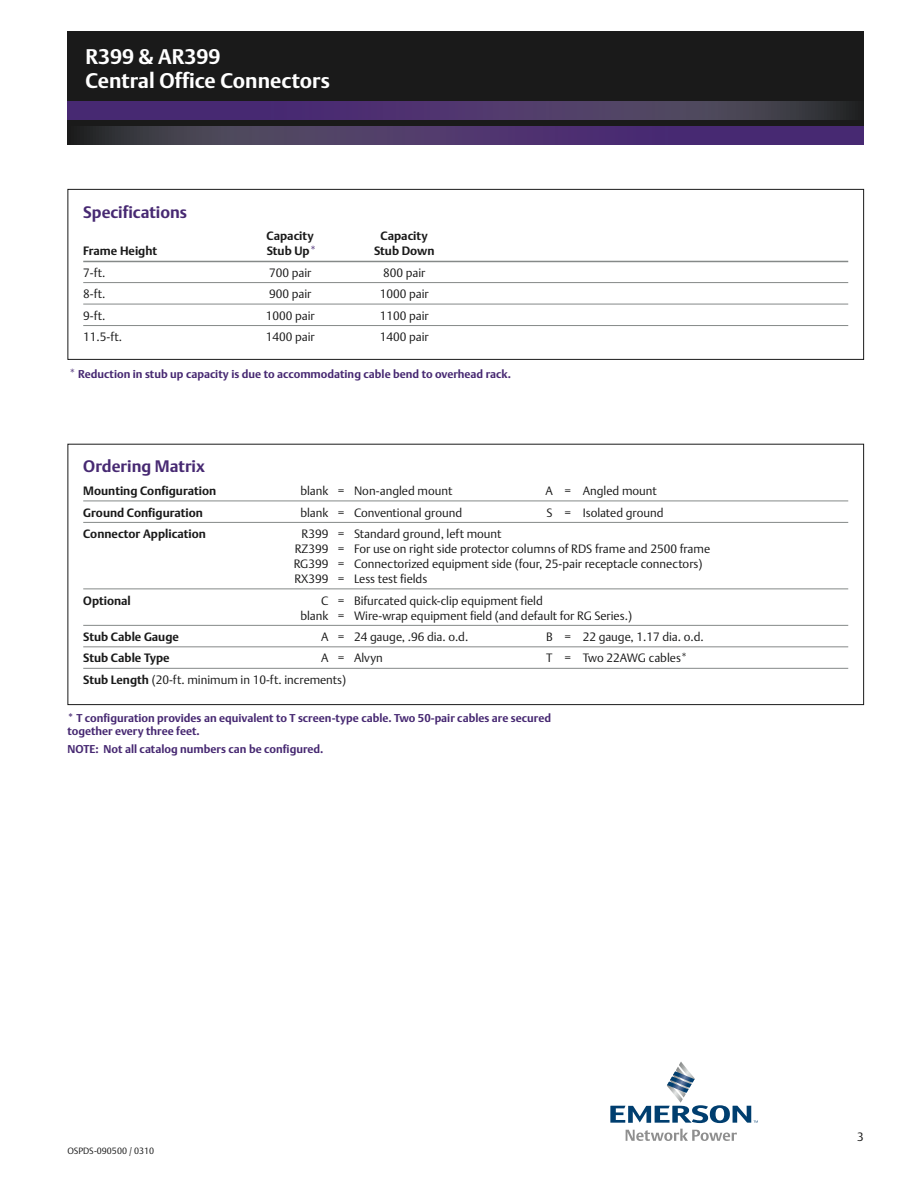
<style>
.page{position:relative;width:918px;height:1188px;background:#fff}
.page>*{position:absolute;margin:0;border:0;box-sizing:border-box;transform-origin:0 0}
.t1{font:700 21px/24px "DTL Argo T";color:#fff}
.t2{font:700 16.5px "DTL Argo T";color:#472972}
.t3{font:12px/15px "DTL Argo T Light";color:#1a1a1a}
.t4{font:700 12px "DTL Argo T";color:#1a1a1a}
.t5{font:700 11.25px/13.5px "DTL Argo T";color:#472972}
.t6{font:9px "DTL Argo T Light";color:#1a1a1a}
.s1{font-family:"DTL Argo T Light";font-weight:400;color:#472972}
.s2{font-family:"DTL Argo T Light";font-weight:400;font-size:12px}
.s3{font-family:"DTL Argo T";font-weight:700}
</style>
<div class="page">
<div style="left:68px;top:32px;width:796px;height:95px;background:#1a1a1a"></div>
<svg style="left:68px;top:126px;width:796px;height:19px;background:#483564"></svg>
<svg style="left:68px;top:101px;width:784px;height:19px;background:#493566"></svg>
<svg style="left:610px;top:1062px;width:148px;height:61px"></svg>
<svg style="left:626px;top:1129px;width:111px;height:12px"></svg>
<hr style="left:83px;top:501px;width:765px;height:1px;background:#858988">
<hr style="left:83px;top:522px;width:765px;height:1px;background:#858988">
<hr style="left:83px;top:589px;width:765px;height:1px;background:#858988">
<hr style="left:83px;top:625px;width:765px;height:1px;background:#858988">
<hr style="left:83px;top:646px;width:765px;height:1px;background:#858988">
<hr style="left:83px;top:668px;width:765px;height:1px;background:#858988">
<div style="left:68px;top:444px;width:796px;height:261px;border:1px solid #1a1a1a"></div>
<hr style="left:83px;top:261px;width:765px;height:1px;background:#858988">
<hr style="left:83px;top:282px;width:765px;height:1px;background:#858988">
<hr style="left:83px;top:304px;width:765px;height:1px;background:#858988">
<hr style="left:83px;top:325px;width:765px;height:1px;background:#858988">
<div style="left:68px;top:189px;width:796px;height:171px;border:1px solid #1a1a1a"></div>
<h1 class="t1" style="left:86px;top:45px;width:246px">R399 &amp; AR399<br>Central Office Connectors</h1>
<h2 class="t2" style="left:83px;top:202px;width:105px">Specifications</h2>
<p class="t4" style="left:267px;top:229px;width:49px">Capacity</p>
<p class="t4" style="left:381px;top:229px;width:49px">Capacity</p>
<p class="t4" style="left:83px;top:244px;width:75px">Frame Height</p>
<p class="t4" style="left:267px;top:244px;width:51px">Stub Up<span class="s1">*</span></p>
<p class="t4" style="left:374px;top:244px;width:62px">Stub Down</p>
<p class="t3" style="left:83px;top:265px;width:24px">7-ft.</p>
<p class="t3" style="left:269px;top:265px;width:44px">700 pair</p>
<p class="t3" style="left:383px;top:265px;width:44px">800 pair</p>
<p class="t3" style="left:83px;top:286px;width:24px">8-ft.</p>
<p class="t3" style="left:269px;top:286px;width:44px">900 pair</p>
<p class="t3" style="left:380px;top:286px;width:51px">1000 pair</p>
<p class="t3" style="left:83px;top:308px;width:24px">9-ft.</p>
<p class="t3" style="left:266px;top:308px;width:51px">1000 pair</p>
<p class="t3" style="left:380px;top:308px;width:51px">1100 pair</p>
<p class="t3" style="left:83px;top:329px;width:40px">11.5-ft.</p>
<p class="t3" style="left:266px;top:329px;width:51px">1400 pair</p>
<p class="t3" style="left:380px;top:329px;width:51px">1400 pair</p>
<p class="t5" style="left:69px;top:367px;width:444px"><span class="s2">*</span> Reduction in stub up capacity is due to accommodating cable bend to overhead rack.</p>
<h2 class="t2" style="left:83px;top:457px;width:123px">Ordering Matrix</h2>
<p class="t4" style="left:83px;top:484px;width:134px">Mounting Configuration</p>
<p class="t3" style="left:300px;top:483px;width:154px">blank = Non-angled mount</p>
<p class="t3" style="left:545px;top:483px;width:113px">A = Angled mount</p>
<p class="t4" style="left:83px;top:505px;width:121px">Ground Configuration</p>
<p class="t3" style="left:300px;top:505px;width:163px">blank = Conventional ground</p>
<p class="t3" style="left:547px;top:505px;width:118px">S = Isolated ground</p>
<p class="t4" style="left:83px;top:527px;width:124px">Connector Application</p>
<p class="t3" style="left:294px;top:526px;width:418px;text-indent:8px">R399 = Standard ground, left mount<br>RZ399 = For use on right side protector columns of RDS frame and 2500 frame RG399 = Connectorized equipment side (four, 25-pair receptacle connectors)<br>RX399 = Less test fields</p>
<p class="t4" style="left:83px;top:593px;width:49px">Optional</p>
<p class="t3" style="left:300px;top:593px;width:333px;text-indent:21px">C = Bifurcated quick-clip equipment field<br>blank = Wire-wrap equipment field (and default for RG Series.)</p>
<p class="t4" style="left:83px;top:630px;width:97px">Stub Cable Gauge</p>
<p class="t3" style="left:321px;top:629px;width:149px">A = 24 gauge, .96 dia. o.d.</p>
<p class="t3" style="left:546px;top:629px;width:159px">B = 22 gauge, 1.17 dia. o.d.</p>
<p class="t4" style="left:83px;top:651px;width:88px">Stub Cable Type</p>
<p class="t3" style="left:321px;top:651px;width:63px">A = Alvyn</p>
<p class="t3" style="left:546px;top:651px;width:143px">T = Two 22AWG cables*</p>
<p class="t3" style="left:83px;top:672px;width:264px"><span class="s3">Stub Length</span> (20-ft. minimum in 10-ft. increments)</p>
<p class="t5" style="left:68px;top:711px;width:485px">* T configuration provides an equivalent to T screen-type cable. Two 50-pair cables are secured together every three feet.</p>
<p class="t5" style="left:68px;top:742px;width:258px">NOTE: Not all catalog numbers can be configured.</p>
<p class="t6" style="left:68px;top:1145px;width:88px">OSPDS-090500 / 0310</p>
<p class="t3" style="left:857px;top:1129px;width:8px">3</p>
</div>
